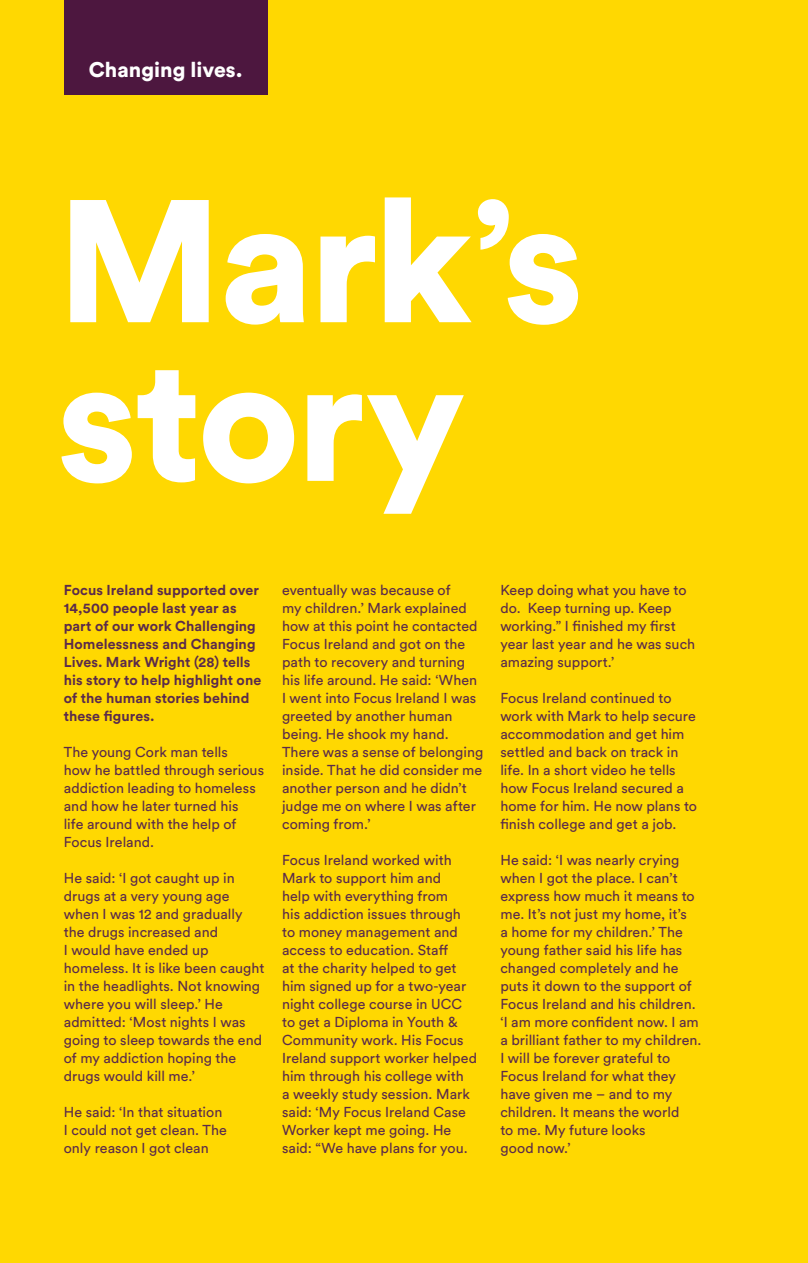
<style>
.page{position:relative;width:808px;height:1263px;background:#ffd801}
.page>*{position:absolute;margin:0;border:0;box-sizing:border-box;transform-origin:0 0}
.t1{font:900 172.35px "Circular Std";letter-spacing:-.02em;color:#fff}
.t2{font:900 21px "Circular Std";color:#fff}
.Body_Copy{font:14.25px/18px "Circular Std";color:#5a2a4b}
.Body_Copy-2{font:700 14.25px/18px "Circular Std";letter-spacing:.005em;color:#5a2a4b}
</style>
<div class="page">
<div style="left:64px;top:0;width:203px;height:95px;background:#4d173f"></div>
<p class="t2" style="left:89px;top:55px;width:155px">Changing lives.</p>
<h1 class="t1" style="left:57px;top:147px;width:528px">Mark’s</h1>
<h1 class="t1" style="left:57px;top:306px;width:410px">story</h1>
<p class="Body_Copy-2" style="left:64px;top:580px;width:199px">Focus Ireland supported over<br>14,500 people last year as part of our work Challenging<br>Homelessness and Changing<br>Lives. Mark Wright (28) tells his story to help highlight one of the human stories behind these figures.</p>
<p class="Body_Copy" style="left:64px;top:743px;width:202px">The young Cork man tells<br>how he battled through serious addiction leading to homeless and how he later turned his<br>life around with the help of<br>Focus Ireland.</p>
<p class="Body_Copy" style="left:64px;top:869px;width:202px">He said: ‘I got caught up in drugs at a very young age when I was 12 and gradually the drugs increased and<br>I would have ended up homeless. It is like been caught in the headlights. Not knowing where you will sleep.’ He admitted: ‘Most nights I was going to sleep towards the end of my addiction hoping the drugs would kill me.’</p>
<p class="Body_Copy" style="left:64px;top:1103px;width:165px">He said: ‘In that situation<br>I could not get clean. The only reason I got clean</p>
<p class="Body_Copy" style="left:282px;top:581px;width:203px">eventually was because of<br>my children.’ Mark explained how at this point he contacted<br>Focus Ireland and got on the path to recovery and turning his life around. He said: ‘When<br>I went into Focus Ireland I was greeted by another human being. He shook my hand.<br>There was a sense of belonging inside. That he did consider me another person and he didn’t judge me on where I was after coming from.’</p>
<p class="Body_Copy" style="left:282px;top:851px;width:196px">Focus Ireland worked with<br>Mark to support him and<br>help with everything from<br>his addiction issues through to money management and access to education. Staff<br>at the charity helped to get him signed up for a two-year night college course in UCC to get a Diploma in Youth &amp;<br>Community work. His Focus<br>Ireland support worker helped him through his college with<br>a weekly study session. Mark said: ‘My Focus Ireland Case<br>Worker kept me going. He said: “We have plans for you.</p>
<p class="Body_Copy" style="left:500px;top:581px;width:196px">Keep doing what you have to do. Keep turning up. Keep working.” I finished my first year last year and he was such amazing support.’</p>
<p class="Body_Copy" style="left:500px;top:689px;width:198px">Focus Ireland continued to work with Mark to help secure accommodation and get him settled and back on track in life. In a short video he tells how Focus Ireland secured a home for him. He now plans to finish college and get a job.</p>
<p class="Body_Copy" style="left:500px;top:851px;width:203px">He said: ‘I was nearly crying when I got the place. I can’t express how much it means to me. It’s not just my home, it’s<br>a home for my children.’ The young father said his life has changed completely and he puts it down to the support of<br>Focus Ireland and his children. ‘I am more confident now. I am a brilliant father to my children.<br>I will be forever grateful to<br>Focus Ireland for what they have given me – and to my children. It means the world<br>to me. My future looks<br>good now.’</p>
</div>
